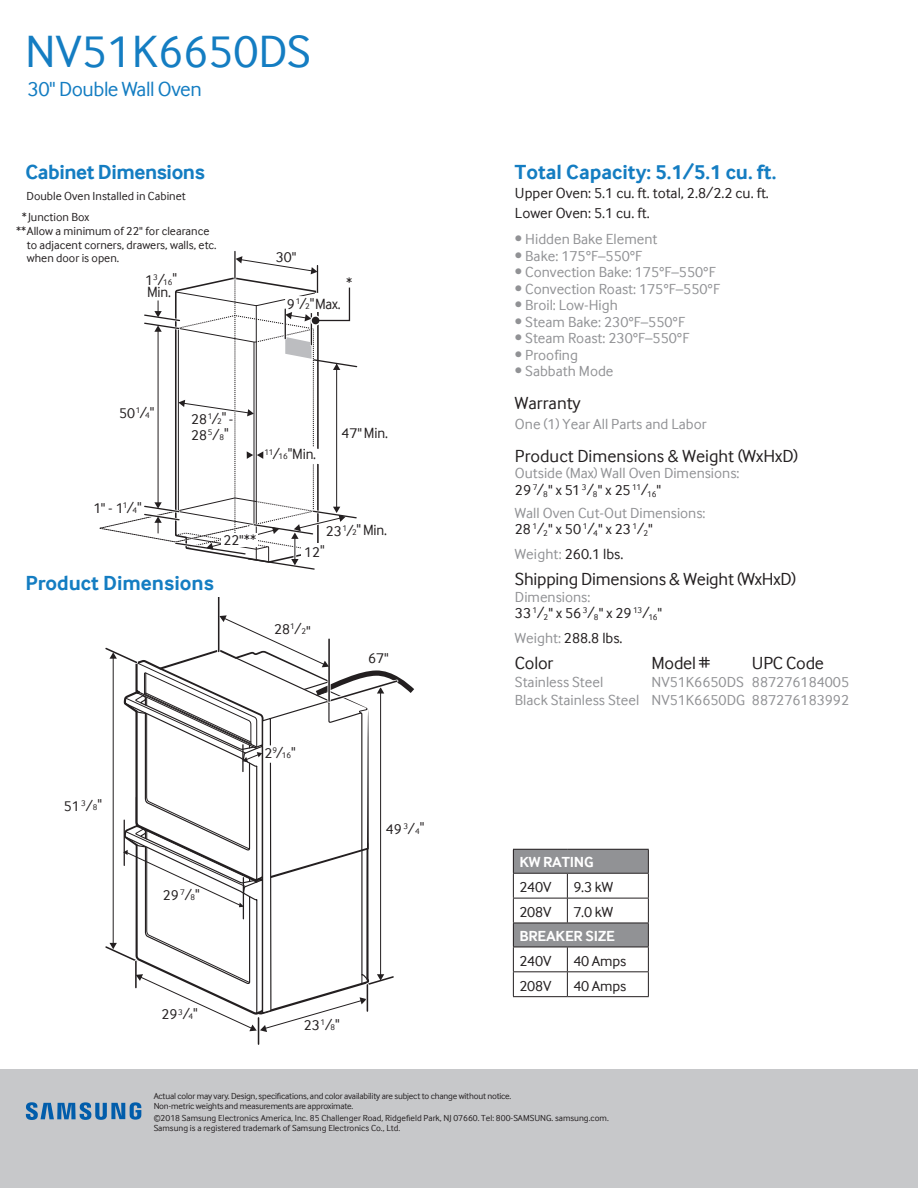
<style>
.page{position:relative;width:918px;height:1188px;background:#fff}
.page>*{position:absolute;margin:0;border:0;box-sizing:border-box;transform-origin:0 0}
.t1{font:46.5px "Samsung Inter Face";color:#147dc2}
.t2{font:700 21px "Samsung Inter Face";color:#147dc2}
.t3{font:21px "Samsung Inter Face";letter-spacing:-.02em;color:#147dc2}
.t4{font:700 21px "Samsung Inter Face";letter-spacing:-.02em;color:#147dc2}
.t5{font:18px "Samsung Inter Face";letter-spacing:-.015em;color:#231f20}
.t6{font:15.15px "Samsung Inter Face";letter-spacing:-.015em;color:#231f20;scale:.95 1}
.t7{font:15px/16.5px "Samsung Inter Face";color:#919295}
.t8{font:15px/19.5px "Samsung Inter Face";color:#231f20}
.t9{font:700 15px "Samsung Inter Face";letter-spacing:-.015em;color:#fff}
.t10{font:14.7px/15.9px "Samsung Inter Face";color:#231f20}
.t11{font:12px/13.5px "Samsung Inter Face";color:#231f20}
.t12{font:9px/9.8px "Samsung Inter Face";color:#231f20}
.t13{font:9px/9.8px "Samsung Inter Face";letter-spacing:-.02em;color:#231f20}
.t14{font:8.55px "Samsung Inter Face";color:#231f20}
.s1{font-size:14.7px}
.s2{font-size:8.55px}
.s3{font-size:15.15px}
.s4{color:#231f20}
.s5{color:#919295}
</style>
<div class="page">
<div style="left:0;top:1070px;width:918px;height:118px;background:#c7c8ca"></div>
<svg style="left:26px;top:1102px;width:115px;height:18px;background:#5e8fb9"></svg>
<hr style="left:234px;top:251px;width:2px;height:27px;background:#231f20">
<svg style="left:99px;top:256px;width:259px;height:314px"></svg>
<hr style="left:218px;top:597px;width:1px;height:54px;background:#231f20">
<svg style="left:105px;top:615px;width:309px;height:429px"></svg>
<div style="left:513px;top:849px;width:135px;height:24px;background:#919295"></div>
<div style="left:513px;top:923px;width:135px;height:24px;background:#919295"></div>
<hr style="left:513px;top:849px;width:54px;height:1px;background:#231f20">
<hr style="left:567px;top:849px;width:82px;height:1px;background:#231f20">
<svg style="left:513px;top:850px;width:1px;height:146px"></svg>
<svg style="left:648px;top:850px;width:1px;height:146px"></svg>
<hr style="left:513px;top:873px;width:54px;height:1px;background:#231f20">
<hr style="left:567px;top:873px;width:82px;height:1px;background:#231f20">
<hr style="left:513px;top:898px;width:54px;height:1px;background:#231f20">
<hr style="left:567px;top:898px;width:82px;height:1px;background:#231f20">
<svg style="left:567px;top:874px;width:1px;height:49px"></svg>
<hr style="left:513px;top:923px;width:54px;height:1px;background:#231f20">
<hr style="left:567px;top:923px;width:82px;height:1px;background:#231f20">
<hr style="left:513px;top:947px;width:54px;height:1px;background:#231f20">
<hr style="left:567px;top:947px;width:82px;height:1px;background:#231f20">
<hr style="left:513px;top:971px;width:54px;height:1px;background:#231f20">
<hr style="left:567px;top:971px;width:82px;height:1px;background:#231f20">
<svg style="left:567px;top:947px;width:1px;height:49px"></svg>
<hr style="left:513px;top:996px;width:54px;height:1px;background:#231f20">
<hr style="left:567px;top:996px;width:82px;height:1px;background:#231f20">
<h1 class="t1" style="left:25px;top:25px;width:287px">NV51K6650DS</h1>
<h2 class="t3" style="left:27px;top:78px;width:176px">30" Double Wall Oven</h2>
<h2 class="t4" style="left:26px;top:159px;width:181px">Cabinet Dimensions</h2>
<p class="t11" style="left:22px;top:186px;width:166px;line-height:20.2px;text-indent:5px">Double Oven Installed in Cabinet *Junction Box</p>
<p class="t11" style="left:27px;top:225px;width:191px;text-indent:-11px">**Allow a minimum of 22" for clearance to adjacent corners, drawers, walls, etc. when door is open.</p>
<p class="t10" style="left:172px;top:270px;width:6px">"</p>
<p class="t14" style="left:145px;top:277px;width:29px"><span class="s1">1</span>3<span class="s1">/</span>16</p>
<p class="t6" style="left:147px;top:284px;width:27px">Min.</p>
<p class="t10" style="left:276px;top:249px;width:22px">30"</p>
<p class="t10" style="left:346px;top:275px;width:8px">*</p>
<p class="t6" style="left:287px;top:295px;width:58px"><span class="s1">9</span><sup>1</sup><span class="s1">/</span><span class="s2">2</span><span class="s1">"</span>Max.</p>
<p class="t10" style="left:119px;top:405px;width:37px">50<sup>1</sup>/<span class="s2">4</span>"</p>
<p class="t10" style="left:191px;top:411px;width:44px">28<sup>1</sup>/<span class="s2">2</span>"-<br>28<sup>5</sup>/<span class="s2">8</span>"</p>
<p class="t14" style="left:264px;top:449px;width:53px">11<span class="s1">/</span>16<span class="s1">"</span><span class="s3">Min.</span></p>
<p class="t6" style="left:342px;top:424px;width:50px"><span class="s1">47"</span>Min.</p>
<p class="t10" style="left:93px;top:500px;width:50px">1" - 1<sup>1</sup>/<span class="s2">4</span>"</p>
<p class="t10" style="left:223px;top:532px;width:35px">22"**</p>
<h2 class="t2" style="left:25px;top:571px;width:190px">Product Dimensions</h2>
<p class="t10" style="left:326px;top:523px;width:62px">23<sup>1</sup>/<span class="s2">2</span>"<span class="s3">Min.</span></p>
<p class="t10" style="left:304px;top:544px;width:22px">12"</p>
<p class="t10" style="left:274px;top:621px;width:38px">28<sup>1</sup>/<span class="s2">2</span>"</p>
<p class="t10" style="left:368px;top:650px;width:22px">67"</p>
<p class="t10" style="left:64px;top:798px;width:40px">51 <sup>3</sup>/<span class="s2">8</span>"</p>
<p class="t10" style="left:163px;top:887px;width:38px">29 <sup>7</sup>/<span class="s2">8</span>"</p>
<p class="t10" style="left:264px;top:745px;width:33px">2<sup>9</sup>/<span class="s2">16</span>"</p>
<p class="t10" style="left:386px;top:821px;width:40px">49 <sup>3</sup>/<span class="s2">4</span>"</p>
<p class="t10" style="left:162px;top:1007px;width:38px">29<sup>3</sup>/<span class="s2">4</span>"</p>
<p class="t10" style="left:304px;top:1017px;width:38px">23<sup>1</sup>/<span class="s2">8</span>"</p>
<h2 class="t2" style="left:515px;top:159px;width:263px">Total Capacity: 5.1/5.1 cu. ft.</h2>
<p class="t8" style="left:515px;top:183px;width:255px">Upper Oven: 5.1 cu. ft. total, 2.8/2.2 cu. ft.<br>Lower Oven: 5.1 cu. ft.</p>
<p class="t7" style="left:515px;top:231px;width:144px">• Hidden Bake Element</p>
<p class="t7" style="left:515px;top:247px;width:129px">• Bake: 175°F–550°F</p>
<p class="t7" style="left:515px;top:264px;width:202px">• Convection Bake: 175°F–550°F</p>
<p class="t7" style="left:515px;top:280px;width:206px">• Convection Roast: 175°F–550°F</p>
<p class="t7" style="left:515px;top:297px;width:104px">• Broil: Low-High</p>
<p class="t7" style="left:515px;top:313px;width:171px">• Steam Bake: 230°F–550°F</p>
<p class="t7" style="left:515px;top:330px;width:176px">• Steam Roast: 230°F–550°F</p>
<p class="t7" style="left:515px;top:346px;width:65px">• Proofing</p>
<p class="t7" style="left:515px;top:363px;width:100px">• Sabbath Mode</p>
<p class="t5" style="left:515px;top:393px;width:67px">Warranty</p>
<p class="t7" style="left:515px;top:415px;width:193px">One (1) Year All Parts and Labor</p>
<p class="t5" style="left:515px;top:445px;width:285px">Product Dimensions &amp; Weight (WxHxD)</p>
<p class="t7" style="left:515px;top:465px;width:226px">Outside (Max) Wall Oven Dimensions:<br><span class="s4">29</span> <sup>7</sup><span class="s4">/</span><sub>8</sub><span class="s4">" x 51</span> <sup>3</sup><span class="s4">/</span><sub>8</sub><span class="s4">" x 25</span> <sup>11</sup><span class="s4">/</span><sub>16</sub><span class="s4">"</span></p>
<p class="t7" style="left:515px;top:504px;width:192px">Wall Oven Cut-Out Dimensions:<br><span class="s4">28</span> <sup>1</sup><span class="s4">/</span><sub>2</sub><span class="s4">" x 50</span> <sup>1</sup><span class="s4">/</span><sub>4</sub><span class="s4">" x 23</span> <sup>1</sup><span class="s4">/</span><sub>2</sub><span class="s4">"</span></p>
<p class="t8" style="left:515px;top:544px;width:110px"><span class="s5">Weight:</span> 260.1 lbs.</p>
<p class="t5" style="left:515px;top:569px;width:283px">Shipping Dimensions &amp; Weight (WxHxD)</p>
<p class="t8" style="left:515px;top:588px;width:149px;line-height:16.5px"><span class="s5">Dimensions:<br></span>33 <sup>1</sup>/<sub>2</sub>" x 56 <sup>3</sup>/<sub>8</sub>" x 29 <sup>13</sup>/<sub>16</sub>"</p>
<p class="t8" style="left:515px;top:628px;width:109px"><span class="s5">Weight:</span> 288.8 lbs.</p>
<p class="t5" style="left:515px;top:653px;width:40px">Color</p>
<p class="t5" style="left:651px;top:653px;width:60px">Model #</p>
<p class="t5" style="left:752px;top:653px;width:74px">UPC Code</p>
<p class="t7" style="left:515px;top:674px;width:90px">Stainless Steel</p>
<p class="t7" style="left:515px;top:673px;width:336px;line-height:18px;text-align:right">NV51K6650DS 887276184005<br>Black Stainless Steel NV51K6650DG 887276183992</p>
<p class="t9" style="left:519px;top:853px;width:76px">KW RATING</p>
<p class="t8" style="left:519px;top:877px;width:34px">240V</p>
<p class="t8" style="left:573px;top:877px;width:41px">9.3 kW</p>
<p class="t8" style="left:519px;top:902px;width:34px">208V</p>
<p class="t8" style="left:573px;top:902px;width:41px">7.0 kW</p>
<p class="t9" style="left:519px;top:927px;width:97px">BREAKER SIZE</p>
<p class="t8" style="left:519px;top:951px;width:34px">240V</p>
<p class="t8" style="left:573px;top:951px;width:55px">40 Amps</p>
<p class="t8" style="left:519px;top:976px;width:34px">208V</p>
<p class="t8" style="left:573px;top:976px;width:55px">40 Amps</p>
<p class="t10" style="left:500px;top:862px;width:37px">50<sup>1</sup>/<span class="s2">4</span>"</p>
<p class="t10" style="left:572px;top:884px;width:39px">28<sup>5</sup>/<span class="s2">8</span>"</p>
<p class="t13" style="left:154px;top:1091px;width:359px">Actual color may vary. Design, specifications, and color availability are subject to change without notice.<br>Non-metric weights and measurements are approximate.</p>
<p class="t12" style="left:154px;top:1113px;width:457px">©2018 Samsung Electronics America, Inc. 85 Challenger Road, Ridgefield Park, NJ 07660. Tel: 800-SAMSUNG. samsung.com.<br>Samsung is a registered trademark of Samsung Electronics Co., Ltd.</p>
</div>
